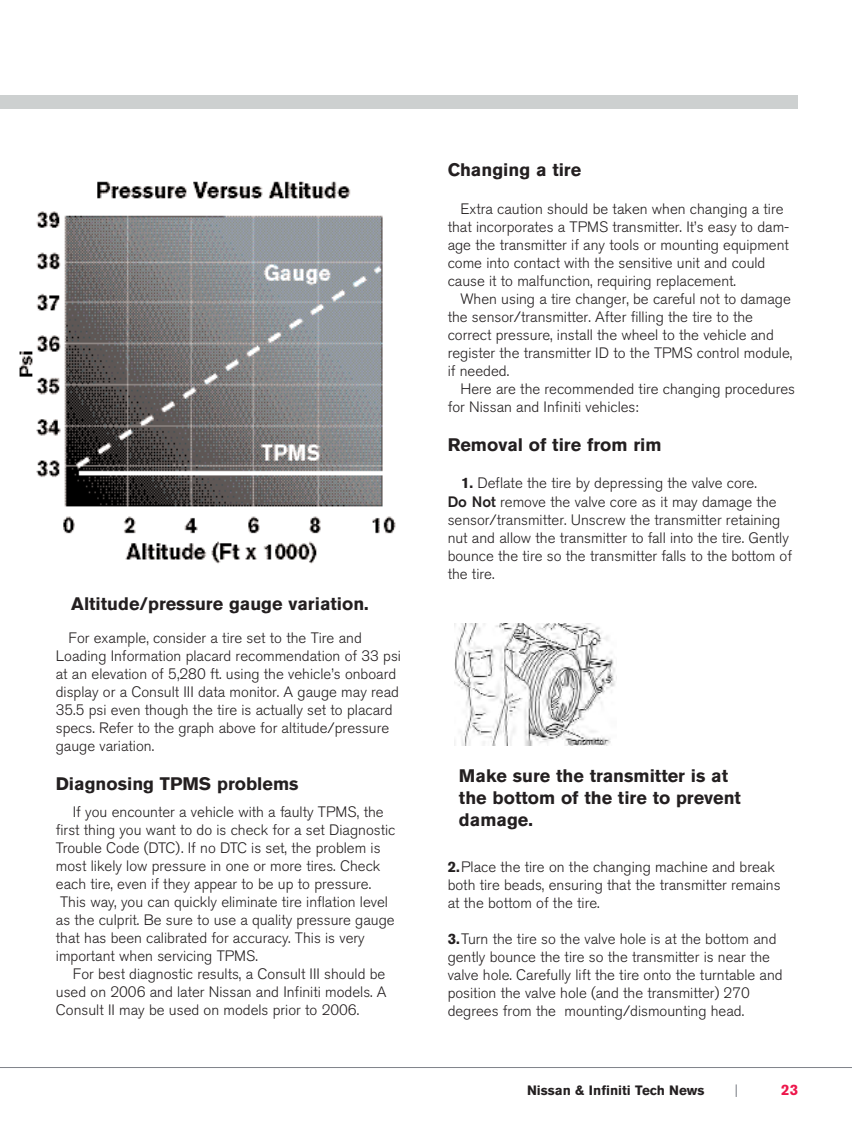
<style>
.page{position:relative;width:852px;height:1135px;background:#fff}
.page>*{position:absolute;margin:0;border:0;box-sizing:border-box;transform-origin:0 0}
.t1{font:700 18px/21.9px "Nissan AG";color:#231f20}
.t2{font:300 15px/18px "Nissan AG";color:#231f20}
.t3{font:700 15px "Nissan AG";color:#ed164b}
.t4{font:700 13.5px "Nissan AG";color:#231f20}
.t5{font:13.5px "Nissan AG";color:#80838a}
.s1{font-weight:700}
.s2{font-weight:500}
</style>
<div class="page">
<hr style="left:0;top:1067px;width:851px;height:1px;background:#80838a">
<div style="left:0;top:95px;width:797px;height:13px;background:#cdd0d0"></div>
<img style="left:19px;top:181px;width:377px;height:383px">
<img style="left:454px;top:623px;width:161px;height:123px">
<p class="t1" style="left:71px;top:592px;width:299px">Altitude/pressure gauge variation.</p>
<p class="t2" style="left:56px;top:629px;width:346px;text-indent:13px">For example, consider a tire set to the Tire and Loading Information placard recommendation of 33 psi at an elevation of 5,280 ft. using the vehicle’s onboard display or a Consult III data monitor. A gauge may read 35.5 psi even though the tire is actually set to placard specs. Refer to the graph above for altitude/pressure gauge variation.</p>
<p class="t1" style="left:56px;top:772px;width:244px">Diagnosing TPMS problems</p>
<p class="t2" style="left:56px;top:803px;width:341px;text-indent:17px">If you encounter a vehicle with a faulty TPMS, the first thing you want to do is check for a set Diagnostic Trouble Code (DTC). If no DTC is set, the problem is most likely low pressure in one or more tires. Check each tire, even if they appear to be up to pressure.<br>This way, you can quickly eliminate tire inflation level as the culprit. Be sure to use a quality pressure gauge that has been calibrated for accuracy. This is very important when servicing TPMS.</p>
<p class="t2" style="left:56px;top:965px;width:332px;text-align:justify;text-indent:17px">For best diagnostic results, a Consult III should be used on 2006 and later Nissan and Infiniti models. A Consult II may be used on models prior to 2006.</p>
<p class="t1" style="left:447px;top:159px;width:135px">Changing a tire</p>
<p class="t2" style="left:447px;top:200px;width:343px;text-indent:13px">Extra caution should be taken when changing a tire that incorporates a TPMS transmitter. It’s easy to dam&shy;age the transmitter if any tools or mounting equipment come into contact with the sensitive unit and could cause it to malfunction, requiring replacement.</p>
<p class="t2" style="left:447px;top:290px;width:346px;text-indent:13px">When using a tire changer, be careful not to damage the sensor/transmitter. After filling the tire to the correct pressure, install the wheel to the vehicle and register the transmitter ID to the TPMS control module, if needed.</p>
<p class="t2" style="left:447px;top:380px;width:349px;text-indent:13px">Here are the recommended tire changing procedures for Nissan and Infiniti vehicles:</p>
<p class="t1" style="left:447px;top:433px;width:215px">Removal of tire from rim</p>
<p class="t2" style="left:447px;top:474px;width:346px;text-indent:13px"><span class="s1">1.</span> Deflate the tire by depressing the valve core.<br><span class="s2">Do Not</span> remove the valve core as it may damage the sensor/transmitter. Unscrew the transmitter retaining nut and allow the transmitter to fall into the tire. Gently bounce the tire so the transmitter falls to the bottom of the tire.</p>
<p class="t1" style="left:459px;top:764px;width:283px">Make sure the transmitter is at the bottom of the tire to prevent damage.</p>
<p class="t2" style="left:447px;top:858px;width:334px"><span class="s1">2.</span>Place the tire on the changing machine and break both tire beads, ensuring that the transmitter remains at the bottom of the tire.</p>
<p class="t2" style="left:447px;top:930px;width:336px"><span class="s1">3.</span>Turn the tire so the valve hole is at the bottom and gently bounce the tire so the transmitter is near the valve hole. Carefully lift the tire onto the turntable and position the valve hole (and the transmitter) 270 degrees from the mounting/dismounting head.</p>
<p class="t4" style="left:527px;top:1082px;width:179px">Nissan &amp; Infiniti Tech News</p>
<p class="t5" style="left:734px;top:1082px;width:5px">|</p>
<p class="t3" style="left:781px;top:1081px;width:18px">23</p>
</div>
